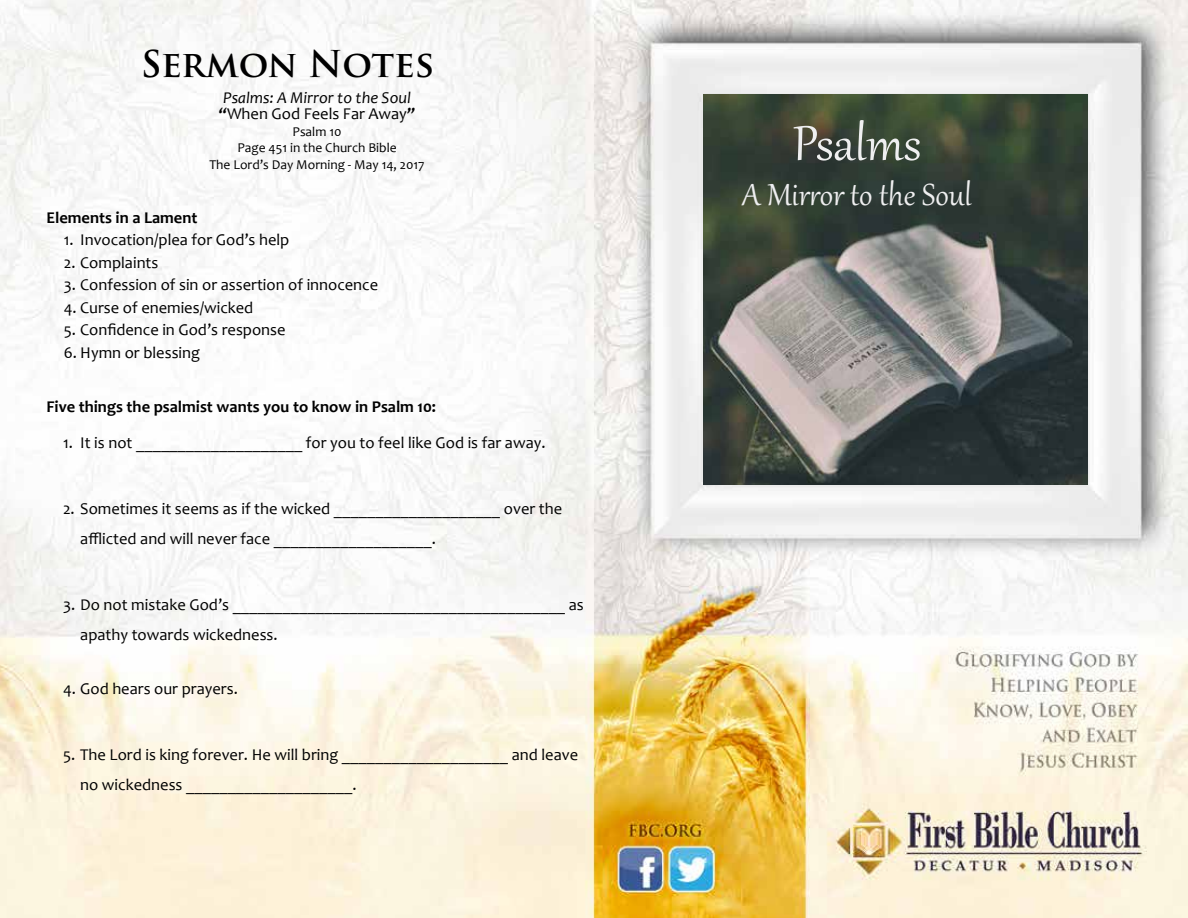
<style>
.page{position:relative;width:1188px;height:918px;background:#fff}
.page>*{position:absolute;margin:0;border:0;box-sizing:border-box;transform-origin:0 0}
.t1{font:60px "Gabriola";color:#efeff0}
.t2{font:37.5px "Gabriola";color:#efeff0}
.t3{font:700 36px "Trajan Pro";letter-spacing:-.01em;color:#000}
.t4{font:16.5px/30px "Candara";color:#000}
.t5{font:700 16.5px "Candara";color:#000}
.t6{font:italic 16.5px/16.5px "Candara";color:#000}
.t7{font:13.5px/16.5px "Candara";color:#000;text-align:center}
.s1{font-weight:700}
.s2{font-style:normal}
</style>
<div class="page">
<img style="left:0;top:0;width:1188px;height:918px">
<img style="left:703px;top:95px;width:385px;height:390px">
<h3 class="t3" style="left:141px;top:41px;width:295px">Sermon Notes</h3>
<p class="t6" style="left:219px;top:89px;width:198px">Psalms: A Mirror to the Soul <span class="s1">“</span><span class="s2">When God Feels Far Away</span><span class="s1">”</span></p>
<p class="t7" style="left:209px;top:123px;width:217px">Psalm 10<br>Page 451 in the Church Bible<br>The Lord’s Day Morning - May 14, 2017</p>
<p class="t5" style="left:46px;top:207px;width:152px">Elements in a Lament</p>
<p class="t4" style="left:64px;top:225px;width:227px">1. Invocation/plea for God’s help</p>
<p class="t4" style="left:64px;top:247px;width:96px">2. Complaints</p>
<p class="t4" style="left:64px;top:270px;width:316px">3. Confession of sin or assertion of innocence</p>
<p class="t4" style="left:64px;top:292px;width:191px">4. Curse of enemies/wicked</p>
<p class="t4" style="left:64px;top:315px;width:223px">5. Confidence in God’s response</p>
<p class="t4" style="left:64px;top:337px;width:138px">6. Hymn or blessing</p>
<p class="t5" style="left:46px;top:396px;width:391px">Five things the psalmist wants you to know in Psalm 10:</p>
<p class="t4" style="left:63px;top:427px;width:484px">1. It is not ____________________ for you to feel like God is far away.</p>
<p class="t4" style="left:80px;top:493px;width:483px;text-indent:-17px">2. Sometimes it seems as if the wicked ____________________ over the afflicted and will never face ___________________.</p>
<p class="t4" style="left:80px;top:589px;width:505px;text-indent:-17px">3. Do not mistake God’s ________________________________________ as apathy towards wickedness.</p>
<p class="t4" style="left:63px;top:673px;width:176px">4. God hears our prayers.</p>
<p class="t4" style="left:80px;top:739px;width:500px;text-indent:-17px">5. The Lord is king forever. He will bring ____________________ and leave no wickedness ____________________.</p>
<h1 class="t1" style="left:793px;top:104px;width:129px">Psalms</h1>
<h2 class="t2" style="left:742px;top:170px;width:231px">A Mirror to the Soul</h2>
</div>
